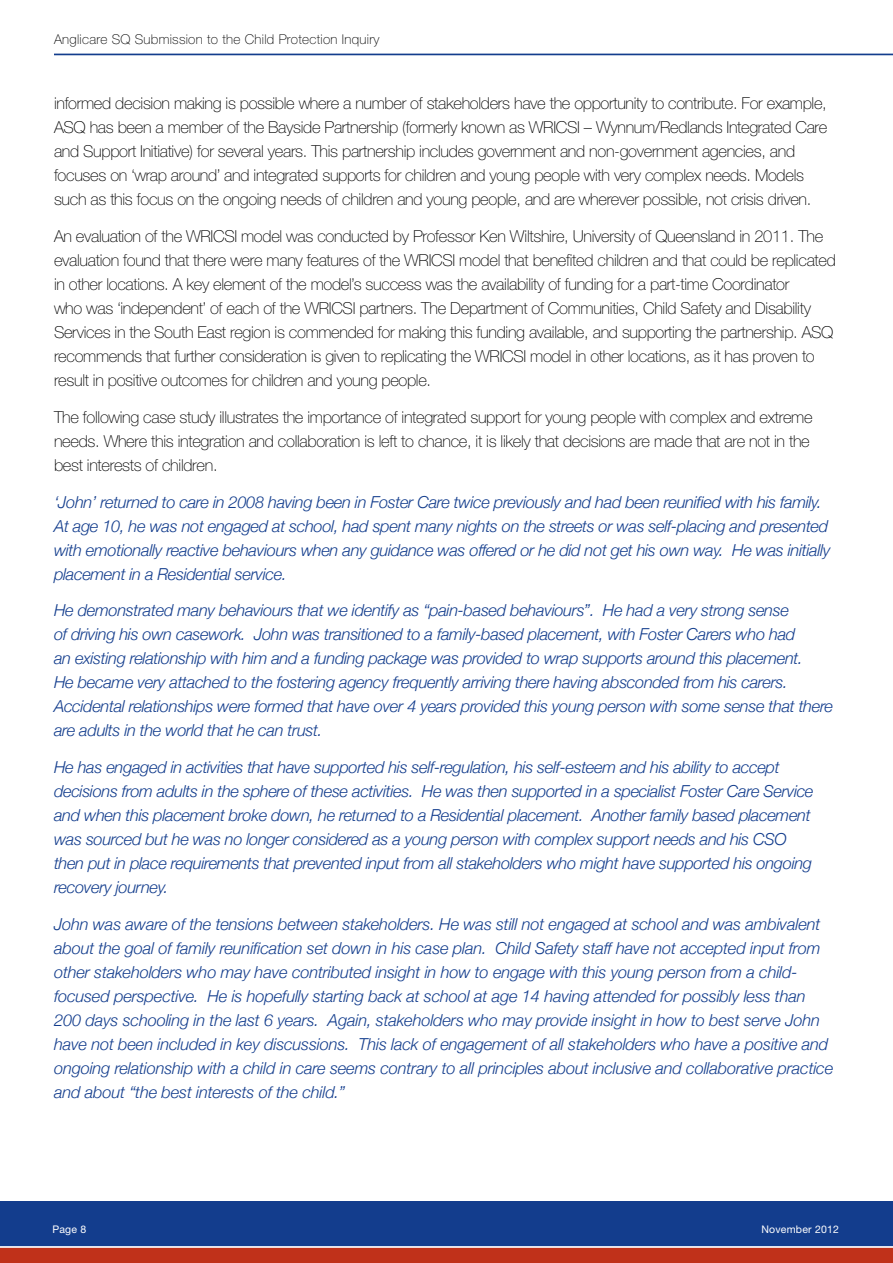
<style>
.page{position:relative;width:893px;height:1263px;background:#fff}
.page>*{position:absolute;margin:0;border:0;box-sizing:border-box;transform-origin:0 0}
.t1{font:italic 300 16.5px/24px "Helvetica Neue";letter-spacing:-.02em;color:#133d8d}
.t2{font:100 16.5px/24px "Helvetica Neue";letter-spacing:-.02em;color:#000}
.t3{font:100 13.5px "Helvetica Neue";letter-spacing:.02em;color:#000}
.t4{font:10.5px "Helvetica Neue";letter-spacing:.02em;color:#fff}
</style>
<div class="page">
<div style="left:0;top:1201px;width:893px;height:62px;background:#133d8d"></div>
<div style="left:0;top:1247px;width:893px;height:16px;background:#c0311a"></div>
<hr style="left:0;top:1246px;width:893px;height:2px;background:#fff">
<hr style="left:54px;top:54px;width:839px;height:1px;background:#133d8d">
<p class="t3" style="left:54px;top:31px;width:327px">Anglicare SQ Submission to the Child Protection Inquiry</p>
<p class="t2" style="left:54px;top:91px;width:775px">informed decision making is possible where a number of stakeholders have the opportunity to contribute. For example, ASQ has been a member of the Bayside Partnership (formerly known as WRICSI – Wynnum/Redlands Integrated Care and Support Initiative) for several years. This partnership includes government and non-government agencies, and focuses on ‘wrap around’ and integrated supports for children and young people with very complex needs. Models such as this focus on the ongoing needs of children and young people, and are wherever possible, not crisis driven.</p>
<p class="t2" style="left:54px;top:224px;width:783px">An evaluation of the WRICSI model was conducted by Professor Ken Wiltshire, University of Queensland in 2011. The evaluation found that there were many features of the WRICSI model that benefited children and that could be replicated in other locations. A key element of the model’s success was the availability of funding for a part-time Coordinator<br>who was ‘independent’ of each of the WRICSI partners. The Department of Communities, Child Safety and Disability Services in the South East region is commended for making this funding available, and supporting the partnership. ASQ recommends that further consideration is given to replicating the WRICSI model in other locations, as it has proven to result in positive outcomes for children and young people.</p>
<p class="t2" style="left:54px;top:405px;width:760px">The following case study illustrates the importance of integrated support for young people with complex and extreme needs. Where this integration and collaboration is left to chance, it is likely that decisions are made that are not in the best interests of children.</p>
<p class="t1" style="left:54px;top:489px;width:778px">‘John’ returned to care in 2008 having been in Foster Care twice previously and had been reunified with his family.<br>At age 10, he was not engaged at school, had spent many nights on the streets or was self-placing and presented with emotionally reactive behaviours when any guidance was offered or he did not get his own way. He was initially placement in a Residential service.</p>
<p class="t1" style="left:54px;top:598px;width:781px">He demonstrated many behaviours that we identify as “pain-based behaviours”. He had a very strong sense<br>of driving his own casework. John was transitioned to a family-based placement, with Foster Carers who had<br>an existing relationship with him and a funding package was provided to wrap supports around this placement.<br>He became very attached to the fostering agency frequently arriving there having absconded from his carers.<br>Accidental relationships were formed that have over 4 years provided this young person with some sense that there are adults in the world that he can trust.</p>
<p class="t1" style="left:54px;top:755px;width:761px">He has engaged in activities that have supported his self-regulation, his self-esteem and his ability to accept decisions from adults in the sphere of these activities. He was then supported in a specialist Foster Care Service and when this placement broke down, he returned to a Residential placement. Another family based placement was sourced but he was no longer considered as a young person with complex support needs and his CSO then put in place requirements that prevented input from all stakeholders who might have supported his ongoing recovery journey.</p>
<p class="t1" style="left:54px;top:912px;width:781px">John was aware of the tensions between stakeholders. He was still not engaged at school and was ambivalent about the goal of family reunification set down in his case plan. Child Safety staff have not accepted input from other stakeholders who may have contributed insight in how to engage with this young person from a child&shy;focused perspective. He is hopefully starting back at school at age 14 having attended for possibly less than 200 days schooling in the last 6 years. Again, stakeholders who may provide insight in how to best serve John have not been included in key discussions. This lack of engagement of all stakeholders who have a positive and ongoing relationship with a child in care seems contrary to all principles about inclusive and collaborative practice and about “the best interests of the child.”</p>
<p class="t4" style="left:52px;top:1223px;width:35px">Page 8</p>
<p class="t4" style="left:761px;top:1223px;width:79px">November 2012</p>
</div>
